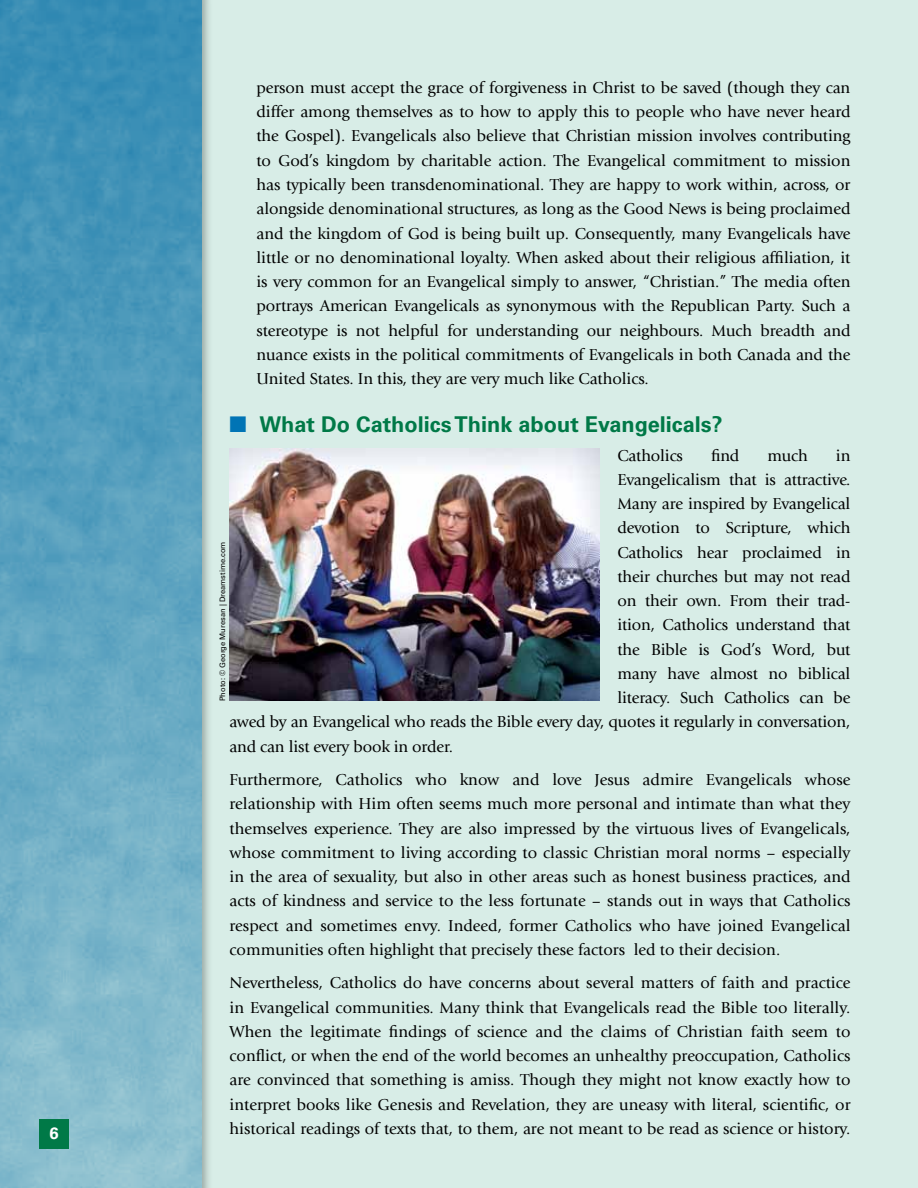
<style>
.page{position:relative;width:918px;height:1188px;background:#d8ede7}
.page>*{position:absolute;margin:0;border:0;box-sizing:border-box;transform-origin:0 0}
.t1{font:700 21.75px "Univers LT Std";color:#007947}
.t2{font:16.5px/24.3px "Giovanni Std";letter-spacing:-.01em;color:#000;text-align:justify}
.t3{font:700 16.5px "Univers LT Std";color:#fff}
.t4{font:7.5px "Univers LT Std";color:#000}
.s1{color:#0074b5}
</style>
<div class="page">
<div style="left:0;top:0;width:214px;height:1188px;background:#000;opacity:.3"></div>
<img style="left:0;top:0;width:202px;height:1188px">
<div style="left:39px;top:1119px;width:30px;height:30px;background:#007947"></div>
<img style="left:230px;top:448px;width:369px;height:252px">
<p class="t3" style="left:49px;top:1124px;width:11px">6</p>
<p class="t2" style="left:257px;top:76px;width:596px">person must accept the grace of forgiveness in Christ to be saved (though they can differ among themselves as to how to apply this to people who have never heard the Gospel). Evangelicals also believe that Christian mission involves contributing to God’s kingdom by charitable action. The Evangelical commitment to mission has typically been transdenominational. They are happy to work within, across, or alongside denominational structures, as long as the Good News is being proclaimed and the kingdom of God is being built up. Consequently, many Evangelicals have little or no denominational loyalty. When asked about their religious affiliation, it is very common for an Evangelical simply to answer, “Christian.” The media often portrays American Evangelicals as synonymous with the Republican Party. Such a stereotype is not helpful for understanding our neighbours. Much breadth and nuance exists in the political commitments of Evangelicals in both Canada and the United States. In this, they are very much like Catholics.</p>
<h1 class="t1" style="left:229px;top:411px;width:495px"><span class="s1">■</span> What Do Catholics Think about Evangelicals?</h1>
<p class="t2" style="left:617px;top:443px;width:67px">Catholics</p>
<p class="t2" style="left:711px;top:443px;width:30px">find</p>
<p class="t2" style="left:767px;top:443px;width:42px">much</p>
<p class="t2" style="left:836px;top:443px;width:16px">in</p>
<p class="t2" style="left:617px;top:467px;width:235px">Evangelicalism that is attractive.</p>
<p class="t2" style="left:617px;top:492px;width:235px">Many are inspired by Evangelical</p>
<p class="t2" style="left:617px;top:516px;width:235px">devotion to Scripture, which</p>
<p class="t2" style="left:617px;top:540px;width:235px">Catholics hear proclaimed in</p>
<p class="t2" style="left:617px;top:564px;width:235px">their churches but may not read</p>
<p class="t2" style="left:617px;top:589px;width:235px">on their own. From their trad-</p>
<p class="t2" style="left:617px;top:613px;width:235px">ition, Catholics understand that</p>
<p class="t2" style="left:617px;top:637px;width:235px">the Bible is God’s Word, but</p>
<p class="t2" style="left:617px;top:662px;width:235px">many have almost no biblical</p>
<p class="t2" style="left:617px;top:686px;width:235px">literacy. Such Catholics can be</p>
<p class="t2" style="left:230px;top:710px;width:623px">awed by an Evangelical who reads the Bible every day, quotes it regularly in conversation,</p>
<p class="t2" style="left:230px;top:734px;width:225px">and can list every book in order.</p>
<p class="t2" style="left:230px;top:768px;width:623px">Furthermore, Catholics who know and love Jesus admire Evangelicals whose relationship with Him often seems much more personal and intimate than what they themselves experience. They are also impressed by the virtuous lives of Evangelicals, whose commitment to living according to classic Christian moral norms – especially in the area of sexuality, but also in other areas such as honest business practices, and acts of kindness and service to the less fortunate – stands out in ways that Catholics respect and sometimes envy. Indeed, former Catholics who have joined Evangelical communities often highlight that precisely these factors led to their decision.</p>
<p class="t2" style="left:230px;top:971px;width:623px">Nevertheless, Catholics do have concerns about several matters of faith and practice in Evangelical communities. Many think that Evangelicals read the Bible too literally.<br>When the legitimate findings of science and the claims of Christian faith seem to conflict, or when the end of the world becomes an unhealthy preoccupation, Catholics are convinced that something is amiss. Though they might not know exactly how to interpret books like Genesis and Revelation, they are uneasy with literal, scientific, or historical readings of texts that, to them, are not meant to be read as science or history.</p>
<p class="t4" style="left:218px;top:701px;width:161px;rotate:-90deg">Photo: © George Muresan | Dreamstime.com</p>
</div>
